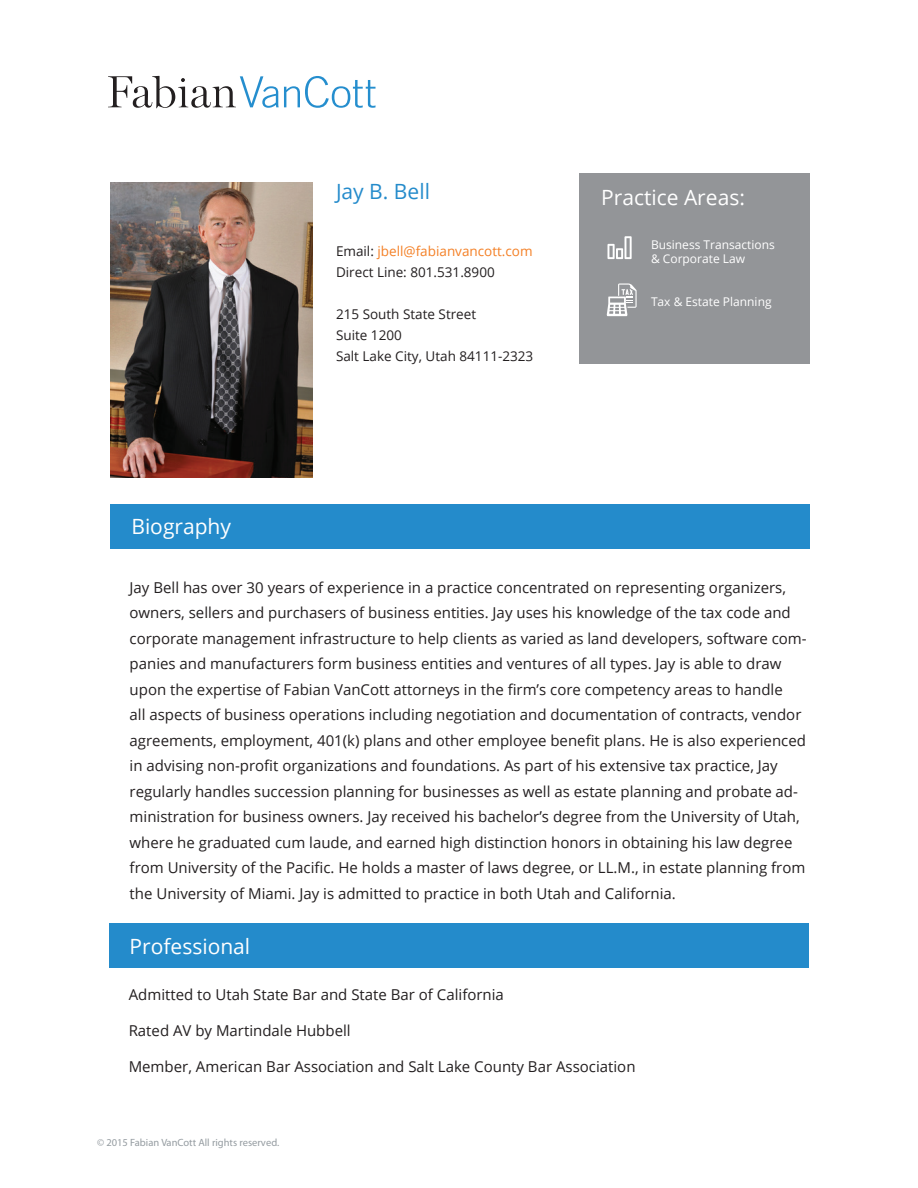
<style>
.page{position:relative;width:918px;height:1188px;background:#fff}
.page>*{position:absolute;margin:0;border:0;box-sizing:border-box;transform-origin:0 0}
.t1{font:21px "Open Sans";color:#fff}
.t2{font:21px "Open Sans";color:#248bcb}
.t3{font:15px/25.5px "Open Sans";color:#231f20}
.t4{font:13.5px/21px "Open Sans";color:#231f20}
.t5{font:12px/14.4px "Open Sans";color:#fff}
.t6{font:10.5px "Myriad Pro";color:#959ca1}
.s1{color:#f48026}
</style>
<div class="page">
<div style="left:111px;top:504px;width:699px;height:45px;background:#248bcb"></div>
<div style="left:109px;top:923px;width:699px;height:45px;background:#248bcb"></div>
<div style="left:580px;top:173px;width:230px;height:191px;background:#939598"></div>
<svg style="left:608px;top:236px;width:24px;height:23px"></svg>
<svg style="left:607px;top:284px;width:30px;height:32px"></svg>
<img style="left:111px;top:183px;width:202px;height:295px">
<svg style="left:108px;top:76px;width:268px;height:32px"></svg>
<h1 class="t1" style="left:131px;top:512px;width:101px">Biography</h1>
<h1 class="t2" style="left:336px;top:177px;width:95px">Jay B. Bell</h1>
<p class="t4" style="left:336px;top:240px;width:198px">Email: <span class="s1">jbell@fabianvancott.com<br></span>Direct Line: 801.531.8900</p>
<p class="t4" style="left:336px;top:303px;width:199px">215 South State Street<br>Suite 1200<br>Salt Lake City, Utah 84111-2323</p>
<h1 class="t1" style="left:601px;top:183px;width:145px">Practice Areas:</h1>
<p class="t5" style="left:651px;top:237px;width:125px">Business Transactions &amp; Corporate Law</p>
<p class="t5" style="left:651px;top:294px;width:122px">Tax &amp; Estate Planning</p>
<p class="t3" style="left:130px;top:574px;width:679px">Jay Bell has over 30 years of experience in a practice concentrated on representing organizers, owners, sellers and purchasers of business entities. Jay uses his knowledge of the tax code and corporate management infrastructure to help clients as varied as land developers, software com&shy;panies and manufacturers form business entities and ventures of all types. Jay is able to draw upon the expertise of Fabian VanCott attorneys in the firm’s core competency areas to handle<br>all aspects of business operations including negotiation and documentation of contracts, vendor agreements, employment, 401(k) plans and other employee benefit plans. He is also experienced in advising non-profit organizations and foundations. As part of his extensive tax practice, Jay regularly handles succession planning for businesses as well as estate planning and probate ad&shy;ministration for business owners. Jay received his bachelor’s degree from the University of Utah, where he graduated cum laude, and earned high distinction honors in obtaining his law degree from University of the Pacific. He holds a master of laws degree, or LL.M., in estate planning from the University of Miami. Jay is admitted to practice in both Utah and California.</p>
<h1 class="t1" style="left:130px;top:932px;width:122px">Professional</h1>
<p class="t3" style="left:129px;top:981px;width:377px">Admitted to Utah State Bar and State Bar of California</p>
<p class="t3" style="left:129px;top:1017px;width:224px">Rated AV by Martindale Hubbell</p>
<p class="t3" style="left:129px;top:1053px;width:508px">Member, American Bar Association and Salt Lake County Bar Association</p>
<p class="t6" style="left:97px;top:1137px;width:184px">© 2015 Fabian VanCott All rights reserved.</p>
</div>
